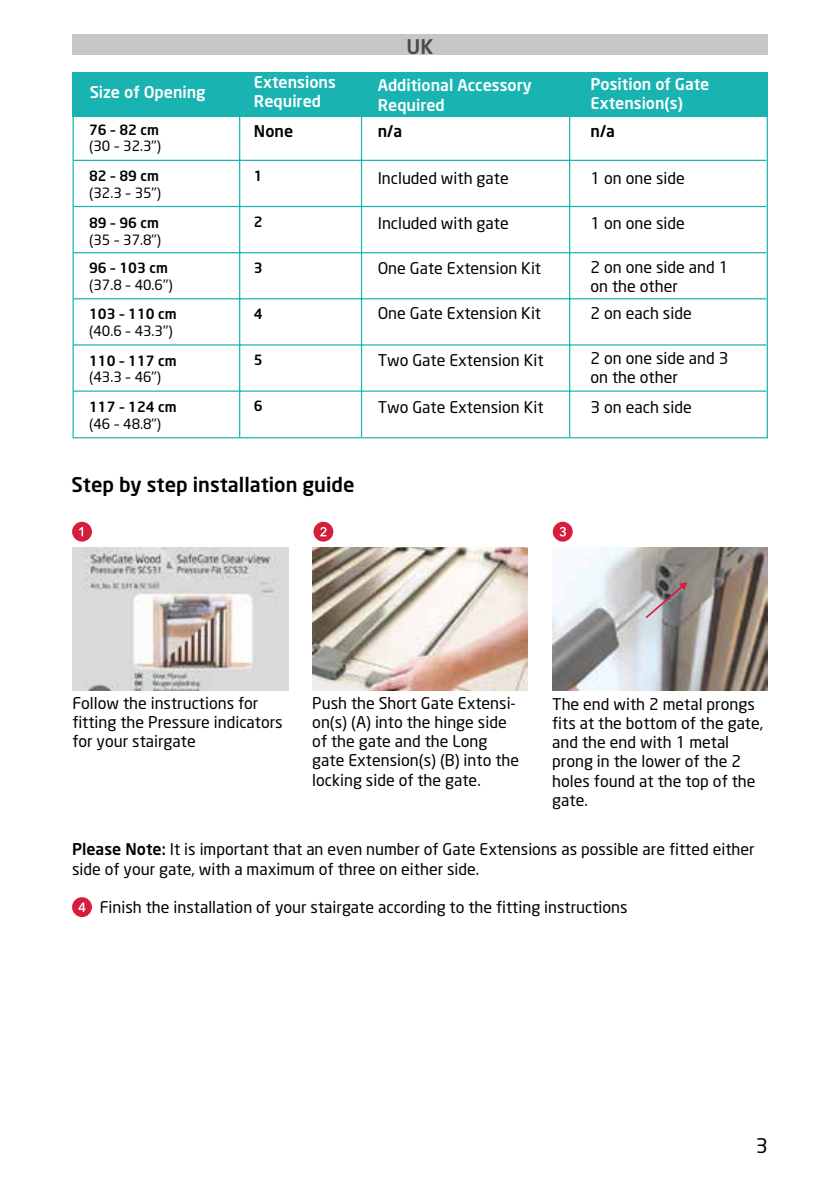
<style>
.page{position:relative;width:840px;height:1191px;background:#fff}
.page>*{position:absolute;margin:0;border:0;box-sizing:border-box;transform-origin:0 0}
.t1{font:500 20px "Neo Sans";color:#000}
.t2{font:500 20px "Neo Sans";color:#4a4a49}
.t3{font:20px "Neo Sans";color:#000}
.t4{font:16px/19.2px "Neo Sans";color:#000}
.t5{font:500 16px/19.2px "Neo Sans";color:#fff}
.t6{font:500 16px "Neo Sans";color:#000}
.t7{font:14px "Neo Sans";color:#000}
.t8{font:500 14px "Neo Sans";color:#000}
.s1{font-weight:500}
</style>
<div class="page">
<hr style="left:239px;top:116px;width:1px;height:321px;background:#19b3b1">
<hr style="left:361px;top:116px;width:1px;height:321px;background:#19b3b1">
<hr style="left:568px;top:116px;width:2px;height:321px;background:#19b3b1">
<hr style="left:73px;top:160px;width:692px;height:1px;background:#19b3b1">
<hr style="left:73px;top:206px;width:692px;height:1px;background:#19b3b1">
<hr style="left:73px;top:252px;width:692px;height:1px;background:#19b3b1">
<hr style="left:73px;top:298px;width:692px;height:1px;background:#19b3b1">
<hr style="left:73px;top:344px;width:692px;height:1px;background:#19b3b1">
<hr style="left:73px;top:390px;width:692px;height:2px;background:#19b3b1">
<div style="left:72px;top:72px;width:695px;height:45px;background:#19b3b1"></div>
<img style="left:552px;top:547px;width:215px;height:143px">
<img style="left:72px;top:547px;width:216px;height:143px">
<img style="left:312px;top:547px;width:215px;height:143px">
<svg style="left:643px;top:582px;width:43px;height:38px;background:#978c90"></svg>
<div style="left:552px;top:522px;width:20px;height:19px;background:#d51e3b;border-radius:50%"></div>
<svg style="left:559px;top:527px;width:6px;height:9px"></svg>
<div style="left:72px;top:522px;width:20px;height:19px;background:#d51e3b;border-radius:50%"></div>
<svg style="left:79px;top:527px;width:4px;height:9px"></svg>
<div style="left:313px;top:522px;width:20px;height:19px;background:#d51e3b;border-radius:50%"></div>
<svg style="left:320px;top:527px;width:6px;height:9px"></svg>
<div style="left:72px;top:897px;width:20px;height:20px;background:#d51e3b;border-radius:50%"></div>
<svg style="left:78px;top:902px;width:7px;height:9px"></svg>
<div style="left:72px;top:34px;width:695px;height:21px;background:#c6c6c6"></div>
<p class="t2" style="left:406px;top:34px;width:28px">UK</p>
<p class="t5" style="left:90px;top:82px;width:117px">Size of Opening</p>
<p class="t5" style="left:254px;top:72px;width:83px">Extensions<br>Required</p>
<p class="t5" style="left:377px;top:76px;width:155px">Additional Accessory<br>Required</p>
<p class="t5" style="left:590px;top:74px;width:120px">Position of Gate<br>Extension(s)</p>
<p class="t8" style="left:89px;top:120px;width:71px">76 – 82 cm</p>
<p class="t7" style="left:89px;top:138px;width:73px">(30 – 32.3’’)</p>
<p class="t6" style="left:254px;top:121px;width:41px">None</p>
<p class="t6" style="left:377px;top:121px;width:26px">n/a</p>
<p class="t6" style="left:590px;top:121px;width:26px">n/a</p>
<p class="t8" style="left:89px;top:167px;width:71px">82 – 89 cm</p>
<p class="t7" style="left:89px;top:184px;width:73px">(32.3 – 35’’)</p>
<p class="t8" style="left:89px;top:214px;width:71px">89 – 96 cm</p>
<p class="t7" style="left:89px;top:231px;width:73px">(35 – 37.8’’)</p>
<p class="t8" style="left:89px;top:259px;width:80px">96 – 103 cm</p>
<p class="t7" style="left:89px;top:276px;width:85px">(37.8 – 40.6’’)</p>
<p class="t8" style="left:89px;top:305px;width:89px">103 – 110 cm</p>
<p class="t7" style="left:89px;top:322px;width:85px">(40.6 – 43.3’’)</p>
<p class="t8" style="left:89px;top:351px;width:89px">110 – 117 cm</p>
<p class="t7" style="left:89px;top:369px;width:73px">(43.3 – 46’’)</p>
<p class="t8" style="left:89px;top:398px;width:89px">117 – 124 cm</p>
<p class="t7" style="left:89px;top:415px;width:73px">(46 – 48.8’’)</p>
<p class="t8" style="left:254px;top:167px;width:10px">1</p>
<p class="t8" style="left:254px;top:213px;width:10px">2</p>
<p class="t8" style="left:254px;top:259px;width:10px">3</p>
<p class="t8" style="left:254px;top:305px;width:10px">4</p>
<p class="t8" style="left:254px;top:351px;width:10px">5</p>
<p class="t8" style="left:254px;top:397px;width:10px">6</p>
<p class="t4" style="left:377px;top:168px;width:132px">Included with gate</p>
<p class="t4" style="left:590px;top:168px;width:96px">1 on one side</p>
<p class="t4" style="left:590px;top:213px;width:96px">1 on one side</p>
<p class="t4" style="left:590px;top:257px;width:139px">2 on one side and 1 on the other</p>
<p class="t4" style="left:377px;top:213px;width:132px">Included with gate</p>
<p class="t4" style="left:377px;top:258px;width:165px">One Gate Extension Kit</p>
<p class="t4" style="left:377px;top:304px;width:165px">One Gate Extension Kit</p>
<p class="t4" style="left:377px;top:350px;width:167px">Two Gate Extension Kit</p>
<p class="t4" style="left:377px;top:397px;width:167px">Two Gate Extension Kit</p>
<p class="t4" style="left:590px;top:304px;width:103px">2 on each side</p>
<p class="t4" style="left:590px;top:348px;width:139px">2 on one side and 3 on the other</p>
<p class="t4" style="left:590px;top:397px;width:103px">3 on each side</p>
<p class="t1" style="left:71px;top:472px;width:284px">Step by step installation guide</p>
<p class="t4" style="left:72px;top:693px;width:212px">Follow the instructions for fitting the Pressure indicators for your stairgate</p>
<p class="t4" style="left:312px;top:693px;width:208px">Push the Short Gate Extensi&shy;on(s) (A) into the hinge side of the gate and the Long gate Extension(s) (B) into the locking side of the gate.</p>
<p class="t4" style="left:552px;top:694px;width:212px">The end with 2 metal prongs fits at the bottom of the gate, and the end with 1 metal prong in the lower of the 2 holes found at the top of the gate.</p>
<p class="t4" style="left:72px;top:839px;width:683px"><span class="s1">Please Note:</span> It is important that an even number of Gate Extensions as possible are fitted either side of your gate, with a maximum of three on either side.</p>
<p class="t4" style="left:100px;top:897px;width:529px">Finish the installation of your stairgate according to the fitting instructions</p>
<p class="t3" style="left:755px;top:1133px;width:14px">3</p>
</div>
